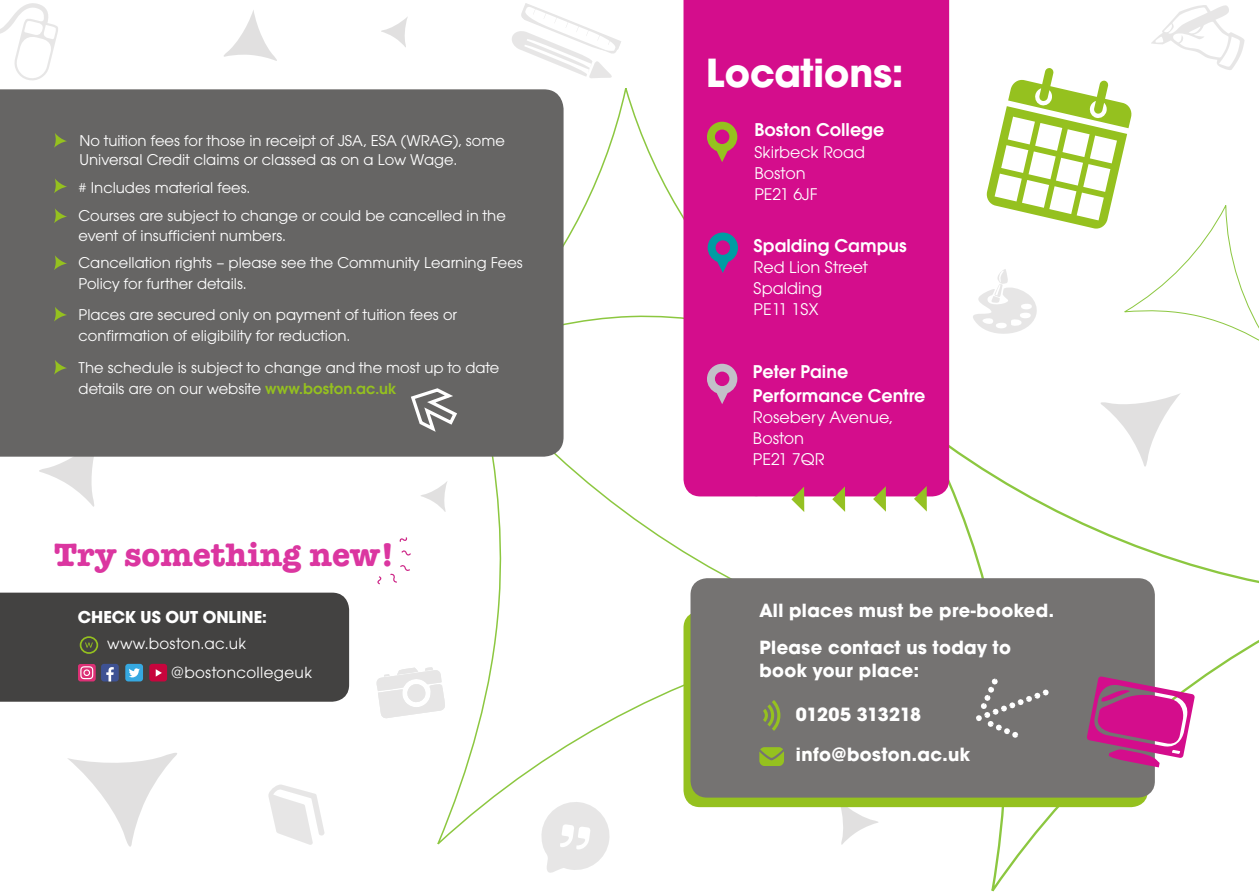
<style>
.page{position:relative;width:1259px;height:893px;background:#fff}
.page>*{position:absolute;margin:0;border:0;box-sizing:border-box;transform-origin:0 0}
.t1{font:700 42.6px "Avant Garde Gothic Itc T";color:#fff}
.t2{font:700 33.45px "American Typewriter";color:#db36a0}
.t3{font:700 20.1px/40px "Avant Garde Gothic Itc T";letter-spacing:.02em;color:#fff}
.t4{font:700 19.95px/37.5px "Avant Garde Gothic Itc T";letter-spacing:.02em;color:#fff}
.t5{font:600 19.35px/23.1px "Avant Garde Gothic Itc T";color:#fff}
.t6{font:700 18px "Avant Garde Gothic Itc T";color:#fff}
.t7{font:17.7px/21.3px "Avant Garde Gothic Itc T";color:#fff}
.t8{font:16.8px "Avant Garde Gothic Itc T";letter-spacing:.02em;color:#fff}
.t9{font:16.35px/20.4px "Avant Garde Gothic Itc T";color:#fff}
.s1{font-weight:600;color:#95c11f}
</style>
<div class="page">
<svg style="left:0;top:3px;width:58px;height:78px"></svg>
<svg style="left:512px;top:3px;width:109px;height:75px"></svg>
<svg style="left:917px;top:420px;width:342px;height:472px"></svg>
<svg style="left:437px;top:364px;width:423px;height:481px"></svg>
<svg style="left:563px;top:88px;width:120px;height:262px"></svg>
<svg style="left:268px;top:784px;width:57px;height:61px"></svg>
<svg style="left:540px;top:800px;width:72px;height:73px"></svg>
<svg style="left:376px;top:667px;width:69px;height:51px"></svg>
<svg style="left:224px;top:10px;width:53px;height:51px"></svg>
<svg style="left:838px;top:807px;width:43px;height:38px"></svg>
<svg style="left:1096px;top:393px;width:85px;height:79px"></svg>
<svg style="left:39px;top:457px;width:55px;height:50px"></svg>
<svg style="left:381px;top:17px;width:27px;height:30px"></svg>
<svg style="left:68px;top:753px;width:109px;height:94px"></svg>
<svg style="left:421px;top:481px;width:26px;height:33px"></svg>
<div style="left:683px;top:0;width:266px;height:496px;background:#d40d8c"></div>
<svg style="left:707px;top:122px;width:30px;height:40px"></svg>
<svg style="left:707px;top:233px;width:31px;height:40px"></svg>
<svg style="left:707px;top:364px;width:30px;height:40px"></svg>
<svg style="left:973px;top:5px;width:286px;height:336px"></svg>
<svg style="left:914px;top:486px;width:13px;height:26px"></svg>
<svg style="left:742px;top:414px;width:114px;height:98px;background:#d83398"></svg>
<svg style="left:873px;top:486px;width:13px;height:26px"></svg>
<div style="left:0;top:89px;width:563px;height:368px;background:#666564"></div>
<svg style="left:54px;top:133px;width:13px;height:15px"></svg>
<svg style="left:54px;top:178px;width:13px;height:15px"></svg>
<svg style="left:54px;top:208px;width:13px;height:15px"></svg>
<div style="left:0;top:250px;width:127px;height:150px;background:#666564"></div>
<svg style="left:409px;top:386px;width:50px;height:49px"></svg>
<svg style="left:377px;top:576px;width:4px;height:9px"></svg>
<svg style="left:401px;top:550px;width:10px;height:6px"></svg>
<svg style="left:399px;top:537px;width:8px;height:5px"></svg>
<svg style="left:390px;top:565px;width:20px;height:18px"></svg>
<div style="left:0;top:593px;width:349px;height:109px;background:#434241"></div>
<div style="left:683px;top:611px;width:464px;height:196px;background:#95c11f;border-radius:17px"></div>
<div style="left:690px;top:578px;width:464px;height:220px;background:#757372;border-radius:17px"></div>
<svg style="left:759px;top:700px;width:25px;height:66px"></svg>
<svg style="left:1009px;top:689px;width:39px;height:19px"></svg>
<svg style="left:1001px;top:705px;width:6px;height:7px"></svg>
<svg style="left:976px;top:709px;width:22px;height:18px"></svg>
<svg style="left:995px;top:724px;width:7px;height:7px"></svg>
<svg style="left:1004px;top:728px;width:14px;height:10px"></svg>
<svg style="left:980px;top:703px;width:7px;height:6px"></svg>
<svg style="left:984px;top:687px;width:10px;height:14px"></svg>
<svg style="left:991px;top:678px;width:6px;height:7px"></svg>
<svg style="left:1087px;top:676px;width:107px;height:91px"></svg>
<p class="t9" style="left:79px;top:130px;width:427px;line-height:19px">No tuition fees for those in receipt of JSA, ESA (WRAG), some<br>Universal Credit claims or classed as on a Low Wage.</p>
<p class="t9" style="left:79px;top:173px;width:429px;line-height:28px"># Includes material fees.<br>Courses are subject to change or could be cancelled in the</p>
<p class="t9" style="left:79px;top:226px;width:209px">event of insufficient numbers.</p>
<p class="t9" style="left:79px;top:252px;width:446px">Cancellation rights – please see the Community Learning Fees<br>Policy for further details.</p>
<p class="t9" style="left:79px;top:304px;width:380px">Places are secured only on payment of tuition fees or confirmation of eligibility for reduction.</p>
<p class="t9" style="left:79px;top:358px;width:422px">The schedule is subject to change and the most up to date details are on our website <span class="s1">www.boston.ac.uk</span></p>
<h2 class="t2" style="left:54px;top:525px;width:342px">Try something new!</h2>
<h1 class="t1" style="left:706px;top:47px;width:199px">Locations:</h1>
<p class="t5" style="left:754px;top:118px;width:132px">Boston College</p>
<p class="t7" style="left:754px;top:141px;width:112px">Skirbeck Road<br>Boston<br>PE21 6JF</p>
<p class="t5" style="left:753px;top:233px;width:155px">Spalding Campus</p>
<p class="t7" style="left:753px;top:256px;width:116px">Red Lion Street<br>Spalding<br>PE11 1SX</p>
<p class="t5" style="left:753px;top:360px;width:174px">Peter Paine<br>Performance Centre</p>
<p class="t7" style="left:753px;top:406px;width:141px">Rosebery Avenue,<br>Boston<br>PE21 7QR</p>
<p class="t6" style="left:78px;top:606px;width:191px">CHECK US OUT ONLINE:</p>
<p class="t4" style="left:759px;top:591px;width:296px">All places must be pre-booked.<br>Please contact us today to</p>
<p class="t4" style="left:759px;top:651px;width:161px">book your place:</p>
<p class="t3" style="left:796px;top:694px;width:176px">01205 313218 info@boston.ac.uk</p>
<p class="t8" style="left:107px;top:634px;width:141px">www.boston.ac.uk</p>
<p class="t8" style="left:171px;top:663px;width:142px">@bostoncollegeuk</p>
</div>
